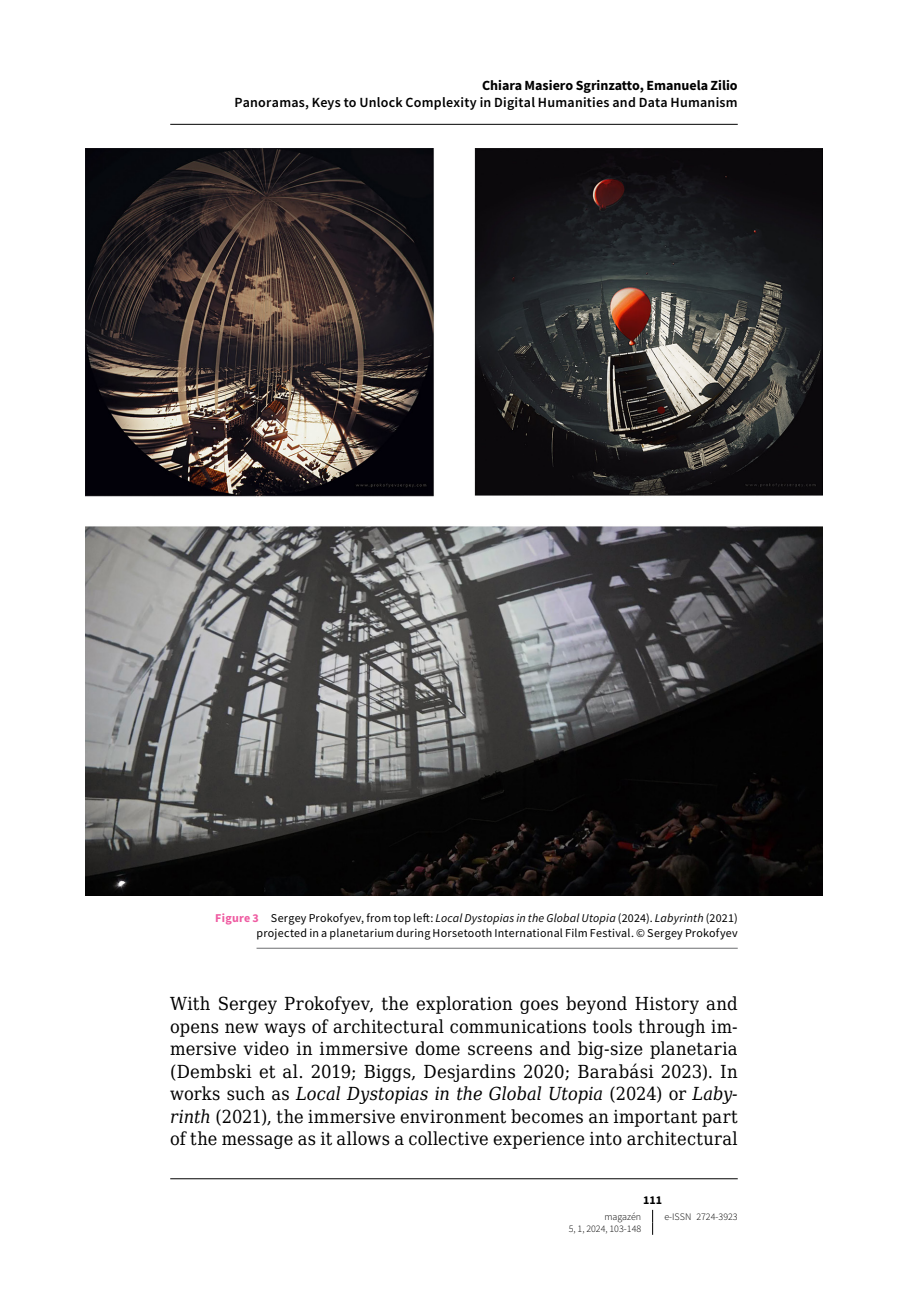
<style>
.page{position:relative;width:908px;height:1304px;background:#fff}
.page>*{position:absolute;margin:0;border:0;box-sizing:border-box;transform-origin:0 0}
.t1{font:18px/22.4px "DejaVu Serif Condensed";letter-spacing:.015em;color:#000;text-align:justify}
.t2{font:600 14px "Source Sans Pro";letter-spacing:.015em;color:#000}
.t3{font:700 14px "Source Sans Pro";color:#000}
.t4{font:12px/15px "Source Sans Pro";letter-spacing:.02em;color:#000;text-align:right}
.t5{font:700 12px "Source Sans Pro";color:#000}
.t6{font:300 10px "Source Sans Pro";color:#000}
.s1{font-weight:700;color:#ef5ba1}
.s2{font-style:italic}
</style>
<div class="page">
<svg style="left:652px;top:1210px;width:1px;height:25px"></svg>
<img style="left:86px;top:148px;width:735px;height:747px">
<hr style="left:256px;top:948px;width:481px;height:1px;background:#6d6e71">
<hr style="left:170px;top:124px;width:567px;height:1px;background:#000">
<hr style="left:170px;top:1178px;width:567px;height:1px;background:#000">
<p class="t3" style="left:482px;top:76px;width:257px">Chiara Masiero Sgrinzatto, Emanuela Zilio</p>
<p class="t2" style="left:234px;top:94px;width:504px">Panoramas, Keys to Unlock Complexity in Digital Humanities and Data Humanism</p>
<p class="t4" style="left:215px;top:910px;width:523px"><span class="s1">Figure 3</span> Sergey Prokofyev, from top left: <span class="s2">Local Dystopias in the Global Utopia</span> (2024). <span class="s2">Labyrinth</span> (2021) projected in a planetarium during Horsetooth International Film Festival. © Sergey Prokofyev</p>
<p class="t1" style="left:170px;top:992px;width:568px">With Sergey Prokofyev, the exploration goes beyond History and opens new ways of architectural communications tools through im&shy;mersive video in immersive dome screens and big-size planetaria (Dembski et al. 2019; Biggs, Desjardins 2020; Barabási 2023). In works such as <span class="s2">Local Dystopias in the Global Utopia</span> (2024) or <span class="s2">Laby&shy;rinth</span> (2021), the immersive environment becomes an important part of the message as it allows a collective experience into architectural</p>
<p class="t5" style="left:642px;top:1192px;width:21px">111</p>
<p class="t6" style="left:604px;top:1210px;width:38px">magazén</p>
<p class="t6" style="left:664px;top:1210px;width:75px">e-ISSN 2724‑3923</p>
<p class="t6" style="left:568px;top:1223px;width:74px">5, 1, 2024, 103-148</p>
</div>
